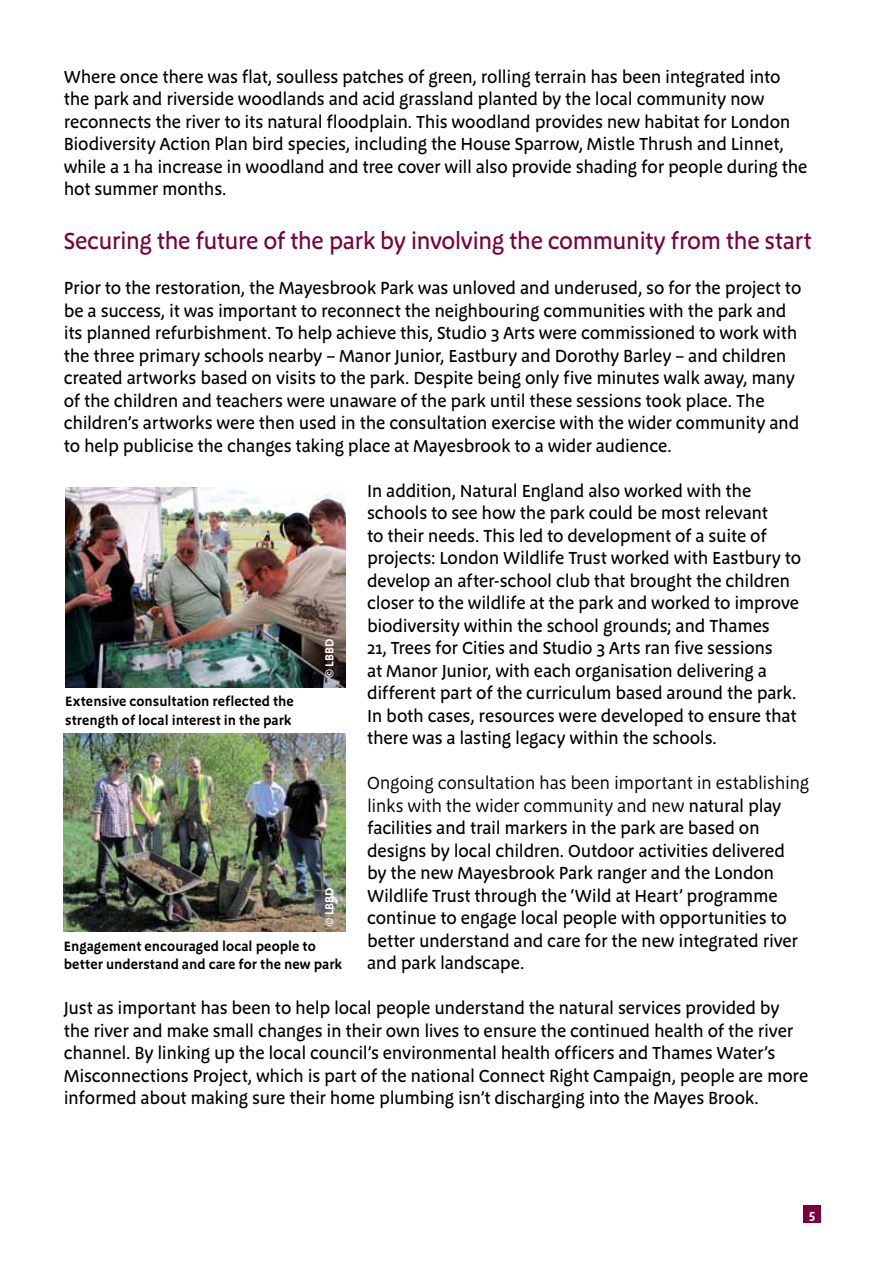
<style>
.page{position:relative;width:893px;height:1263px;background:#fff}
.page>*{position:absolute;margin:0;border:0;box-sizing:border-box;transform-origin:0 0}
.t1{font:500 24px "Megano OT";letter-spacing:-.025em;color:#7b003b}
.t2{font:500 18px/22.5px "Megano OT";letter-spacing:-.015em;color:#000}
.t3{font:600 13.95px/18.6px "Megano OT";letter-spacing:.005em;color:#000}
.t4{font:600 13.5px "Megano OT";color:#fff}
.t5{font:600 12px "Megano OT";letter-spacing:.01em;color:#fff}
.s1{font-weight:400}
</style>
<div class="page">
<div style="left:804px;top:1205px;width:17px;height:17px;background:#7b003b"></div>
<img style="left:65px;top:488px;width:281px;height:199px">
<img style="left:64px;top:733px;width:282px;height:198px">
<p class="t2" style="left:64px;top:65px;width:745px">Where once there was flat, soulless patches of green, rolling terrain has been integrated into the park and riverside woodlands and acid grassland planted by the local community now reconnects the river to its natural floodplain. This woodland provides new habitat for London Biodiversity Action Plan bird species, including the House Sparrow, Mistle Thrush and Linnet, while a 1 ha increase in woodland and tree cover will also provide shading for people during the hot summer months.</p>
<h1 class="t1" style="left:64px;top:227px;width:749px">Securing the future of the park by involving the community from the start</h1>
<p class="t2" style="left:64px;top:277px;width:739px">Prior to the restoration, the Mayesbrook Park was unloved and underused, so for the project to be a success, it was important to reconnect the neighbouring communities with the park and its planned refurbishment. To help achieve this, Studio 3 Arts were commissioned to work with the three primary schools nearby – Manor Junior, Eastbury and Dorothy Barley – and children created artworks based on visits to the park. Despite being only five minutes walk away, many of the children and teachers were unaware of the park until these sessions took place. The children’s artworks were then used in the consultation exercise with the wider community and to help publicise the changes taking place at Mayesbrook to a wider audience.</p>
<p class="t2" style="left:367px;top:479px;width:436px">In addition, Natural England also worked with the schools to see how the park could be most relevant<br>to their needs. This led to development of a suite of projects: London Wildlife Trust worked with Eastbury to develop an after-school club that brought the children closer to the wildlife at the park and worked to improve biodiversity within the school grounds; and Thames<br>21, Trees for Cities and Studio 3 Arts ran five sessions<br>at Manor Junior, with each organisation delivering a different part of the curriculum based around the park.<br>In both cases, resources were developed to ensure that there was a lasting legacy within the schools.</p>
<p class="t2" style="left:367px;top:772px;width:444px"><span class="s1">Ongoing consultation has been important in establishing links with the wider community and new</span> natural play facilities and trail markers in the park are based on designs by local children. Outdoor activities delivered<br>by the new Mayesbrook Park ranger and the London Wildlife Trust through the ‘Wild at Heart’ programme continue to engage local people with opportunities to better understand and care for the new integrated river and park landscape.</p>
<p class="t2" style="left:64px;top:997px;width:746px">Just as important has been to help local people understand the natural services provided by the river and make small changes in their own lives to ensure the continued health of the river channel. By linking up the local council’s environmental health officers and Thames Water’s Misconnections Project, which is part of the national Connect Right Campaign, people are more informed about making sure their home plumbing isn’t discharging into the Mayes Brook.</p>
<p class="t5" style="left:322px;top:678px;width:41px;rotate:-90deg">© LBBD</p>
<p class="t3" style="left:65px;top:692px;width:230px">Extensive consultation reflected the strength of local interest in the park</p>
<p class="t5" style="left:322px;top:927px;width:41px;rotate:-90deg">© LBBD</p>
<p class="t3" style="left:64px;top:937px;width:280px">Engagement encouraged local people to better understand and care for the new park</p>
<p class="t4" style="left:809px;top:1206px;width:8px">5</p>
</div>
